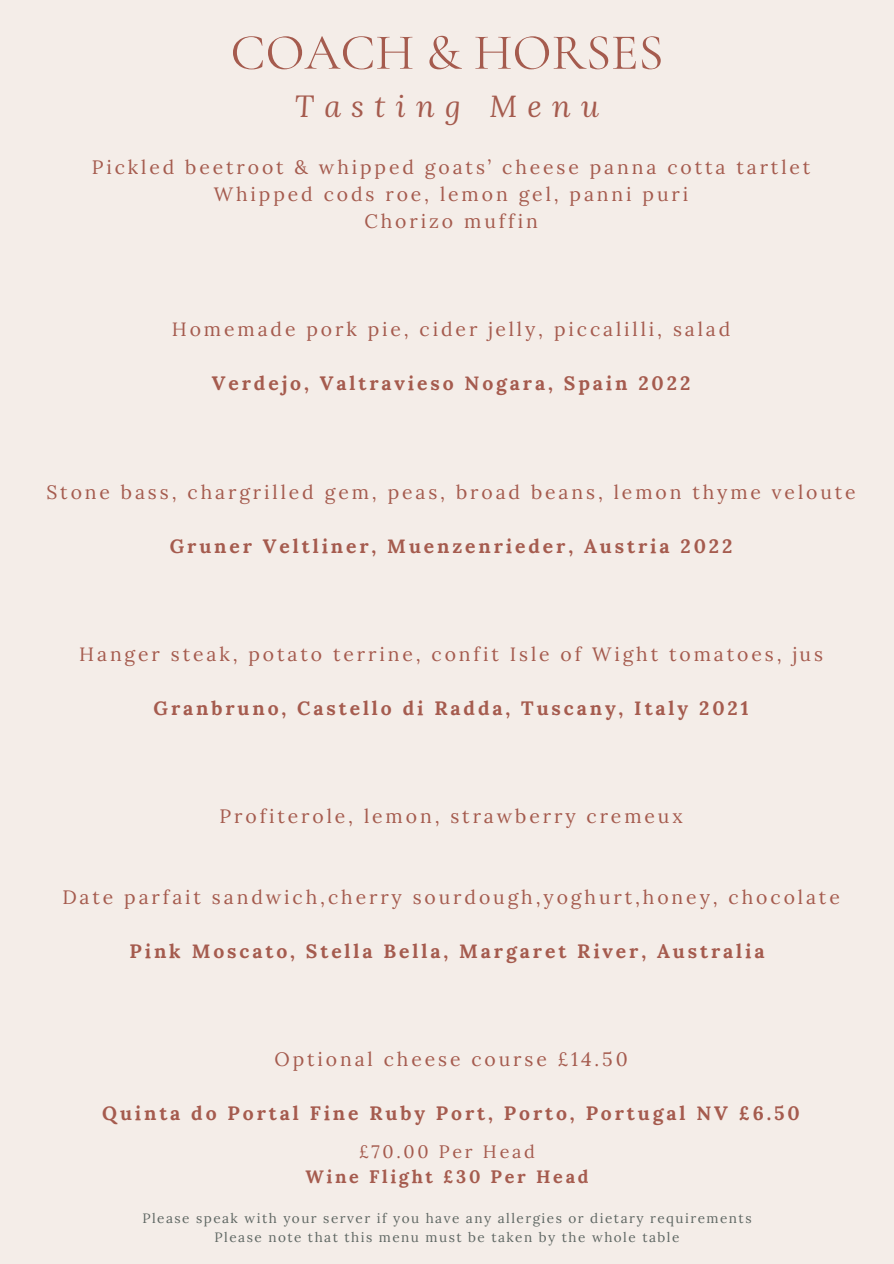
<style>
.page{position:relative;width:894px;height:1264px;background:#fff}
.page>*{position:absolute;margin:0;border:0;box-sizing:border-box;transform-origin:0 0}
.t1{font:51px "Cormorant Garamond";color:#a55b4e}
.t2{font:italic 30.3px "Lora";letter-spacing:.34em;color:#a55b4e}
.t3{font:19.35px/27px "Lora";letter-spacing:.15em;color:#a55b4e;text-align:center}
.t4{font:700 19.35px "Lora";letter-spacing:.15em;color:#a55b4e}
.t5{font:700 18px/24.8px "Lora";letter-spacing:.15em;color:#a55b4e;text-align:center}
.t6{font:13.5px "Lora";letter-spacing:.11em;color:#5f6763}
.s1{font-weight:400}
</style>
<div class="page">
<div style="left:0;top:0;width:893px;height:1263px;background:#f4ede8"></div>
<h1 class="t1" style="left:230px;top:22px;width:434px">COACH &amp; HORSES</h1>
<h2 class="t2" style="left:295px;top:86px;width:306px">Tasting Menu</h2>
<h3 class="t3" style="left:92px;top:154px;width:720px">Pickled beetroot &amp; whipped goats’ cheese panna cotta tartlet<br>Whipped cods roe, lemon gel, panni puri<br>Chorizo muffin</h3>
<h4 class="t3" style="left:172px;top:316px;width:560px">Homemade pork pie, cider jelly, piccalilli, salad</h4>
<h3 class="t4" style="left:212px;top:371px;width:480px">Verdejo, Valtravieso Nogara, Spain 2022</h3>
<h4 class="t3" style="left:46px;top:478px;width:810px">Stone bass, chargrilled gem, peas, broad beans, lemon thyme veloute</h4>
<h3 class="t4" style="left:170px;top:533px;width:564px">Gruner Veltliner, Muenzenrieder, Austria 2022</h3>
<h4 class="t3" style="left:79px;top:640px;width:745px">Hanger steak, potato terrine, confit Isle of Wight tomatoes, jus</h4>
<h4 class="t4" style="left:153px;top:695px;width:596px">Granbruno, Castello di Radda, Tuscany, Italy 2021</h4>
<h3 class="t3" style="left:219px;top:802px;width:464px">Profiterole, lemon, strawberry cremeux</h3>
<h4 class="t3" style="left:62px;top:883px;width:778px">Date parfait sandwich,cherry sourdough,yoghurt,honey, chocolate</h4>
<h3 class="t4" style="left:130px;top:938px;width:636px">Pink Moscato, Stella Bella, Margaret River, Australia</h3>
<h4 class="t3" style="left:274px;top:1045px;width:355px">Optional cheese course £14.50</h4>
<p class="t4" style="left:102px;top:1100px;width:699px">Quinta do Portal Fine Ruby Port, Porto, Portugal NV £6.50</p>
<p class="t5" style="left:305px;top:1138px;width:284px"><span class="s1">£70.00 Per Head<br></span>Wine Flight £30 Per Head</p>
<h4 class="t6" style="left:142px;top:1209px;width:610px">Please speak with your server if you have any allergies or dietary requirements</h4>
<h4 class="t6" style="left:214px;top:1228px;width:466px">Please note that this menu must be taken by the whole table</h4>
</div>
